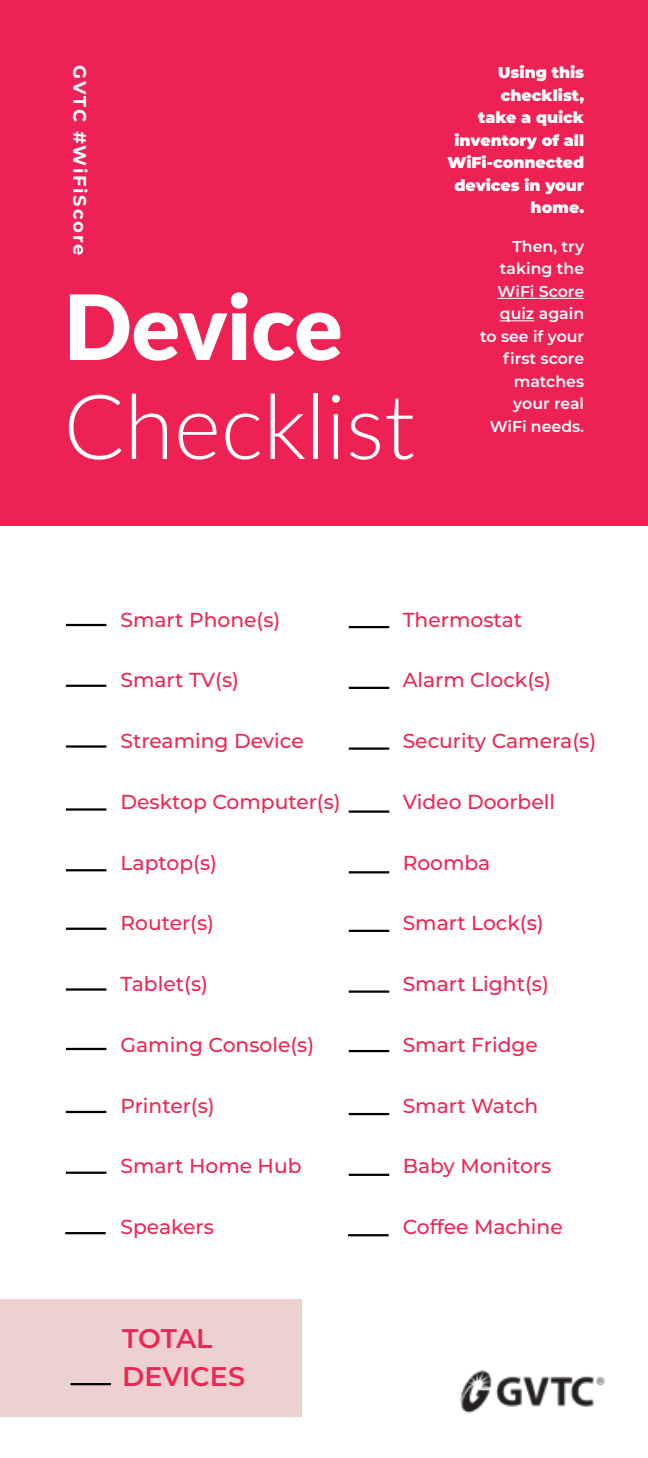
<style>
.page{position:relative;width:648px;height:1458px;background:#fff}
.page>*{position:absolute;margin:0;border:0;box-sizing:border-box;transform-origin:0 0}
.t1{font:300 90px "Lato";color:#fff}
.t2{font:900 90px "Lato";letter-spacing:-.005em;color:#fff}
.t3{font:600 27px/38.2px "Montserrat";letter-spacing:-.005em;color:#ee2654}
.t4{font:500 20.25px "Montserrat";color:#ee2654}
.t5{font:700 18px "Montserrat";letter-spacing:.095em;color:#fff}
.t6{font:600 15.75px/22.5px "Montserrat";color:#fff;text-align:right}
.t7{font:900 15.75px/22.5px "Montserrat";color:#fff;text-align:right}
</style>
<div class="page">
<div style="left:0;top:0;width:648px;height:526px;background:#ee2154"></div>
<div style="left:0;top:1299px;width:302px;height:118px;background:#edd1d0"></div>
<hr style="left:498px;top:298px;width:86px;height:1px;background:#fff">
<hr style="left:500px;top:320px;width:34px;height:1px;background:#fff">
<hr style="left:349px;top:626px;width:40px;height:2px;background:#000">
<hr style="left:349px;top:687px;width:40px;height:2px;background:#000">
<hr style="left:349px;top:747px;width:40px;height:3px;background:#000">
<hr style="left:349px;top:810px;width:40px;height:3px;background:#000">
<hr style="left:349px;top:871px;width:40px;height:2px;background:#000">
<hr style="left:349px;top:930px;width:40px;height:2px;background:#000">
<hr style="left:349px;top:990px;width:40px;height:3px;background:#000">
<hr style="left:349px;top:1050px;width:40px;height:2px;background:#000">
<hr style="left:349px;top:1113px;width:40px;height:2px;background:#000">
<hr style="left:349px;top:1174px;width:40px;height:2px;background:#000">
<hr style="left:71px;top:1383px;width:40px;height:2px;background:#000">
<hr style="left:348px;top:1234px;width:41px;height:2px;background:#000">
<hr style="left:66px;top:624px;width:40px;height:2px;background:#000">
<hr style="left:66px;top:685px;width:40px;height:2px;background:#000">
<hr style="left:66px;top:745px;width:40px;height:3px;background:#000">
<hr style="left:66px;top:808px;width:40px;height:3px;background:#000">
<hr style="left:66px;top:869px;width:40px;height:2px;background:#000">
<hr style="left:66px;top:928px;width:40px;height:2px;background:#000">
<hr style="left:66px;top:988px;width:40px;height:3px;background:#000">
<hr style="left:66px;top:1048px;width:40px;height:2px;background:#000">
<hr style="left:66px;top:1111px;width:40px;height:2px;background:#000">
<hr style="left:66px;top:1172px;width:40px;height:2px;background:#000">
<hr style="left:65px;top:1232px;width:41px;height:2px;background:#000">
<img style="left:460px;top:1370px;width:145px;height:44px">
<p class="t5" style="left:93px;top:65px;width:192px;rotate:90deg">GVTC #WiFiScore</p>
<h1 class="t2" style="left:64px;top:259px;width:281px">Device</h1>
<h1 class="t1" style="left:64px;top:364px;width:353px">Checklist</h1>
<p class="t7" style="left:447px;top:60px;width:138px">Using this checklist,<br>take a quick inventory of all<br>WiFi-connected devices in your home.</p>
<p class="t6" style="left:480px;top:234px;width:106px">Then, try taking the<br>WiFi Score quiz again to see if your first score matches your real<br>WiFi needs.</p>
<p class="t4" style="left:121px;top:605px;width:161px">Smart Phone(s)</p>
<p class="t4" style="left:403px;top:605px;width:121px">Thermostat</p>
<p class="t4" style="left:121px;top:666px;width:120px">Smart TV(s)</p>
<p class="t4" style="left:403px;top:666px;width:150px">Alarm Clock(s)</p>
<p class="t4" style="left:121px;top:727px;width:185px">Streaming Device</p>
<p class="t4" style="left:403px;top:727px;width:195px">Security Camera(s)</p>
<p class="t4" style="left:121px;top:788px;width:222px">Desktop Computer(s)</p>
<p class="t4" style="left:403px;top:788px;width:154px">Video Doorbell</p>
<p class="t4" style="left:121px;top:848px;width:98px">Laptop(s)</p>
<p class="t4" style="left:403px;top:848px;width:89px">Roomba</p>
<p class="t4" style="left:121px;top:909px;width:95px">Router(s)</p>
<p class="t4" style="left:403px;top:909px;width:142px">Smart Lock(s)</p>
<p class="t4" style="left:121px;top:970px;width:89px">Tablet(s)</p>
<p class="t4" style="left:403px;top:970px;width:148px">Smart Light(s)</p>
<p class="t4" style="left:121px;top:1031px;width:195px">Gaming Console(s)</p>
<p class="t4" style="left:403px;top:1031px;width:137px">Smart Fridge</p>
<p class="t4" style="left:121px;top:1091px;width:96px">Printer(s)</p>
<p class="t4" style="left:403px;top:1091px;width:137px">Smart Watch</p>
<p class="t4" style="left:121px;top:1152px;width:183px">Smart Home Hub</p>
<p class="t4" style="left:403px;top:1152px;width:150px">Baby Monitors</p>
<p class="t4" style="left:121px;top:1213px;width:95px">Speakers</p>
<p class="t4" style="left:403px;top:1213px;width:162px">Coffee Machine</p>
<h2 class="t3" style="left:122px;top:1318px;width:124px">TOTAL<br>DEVICES</h2>
</div>
